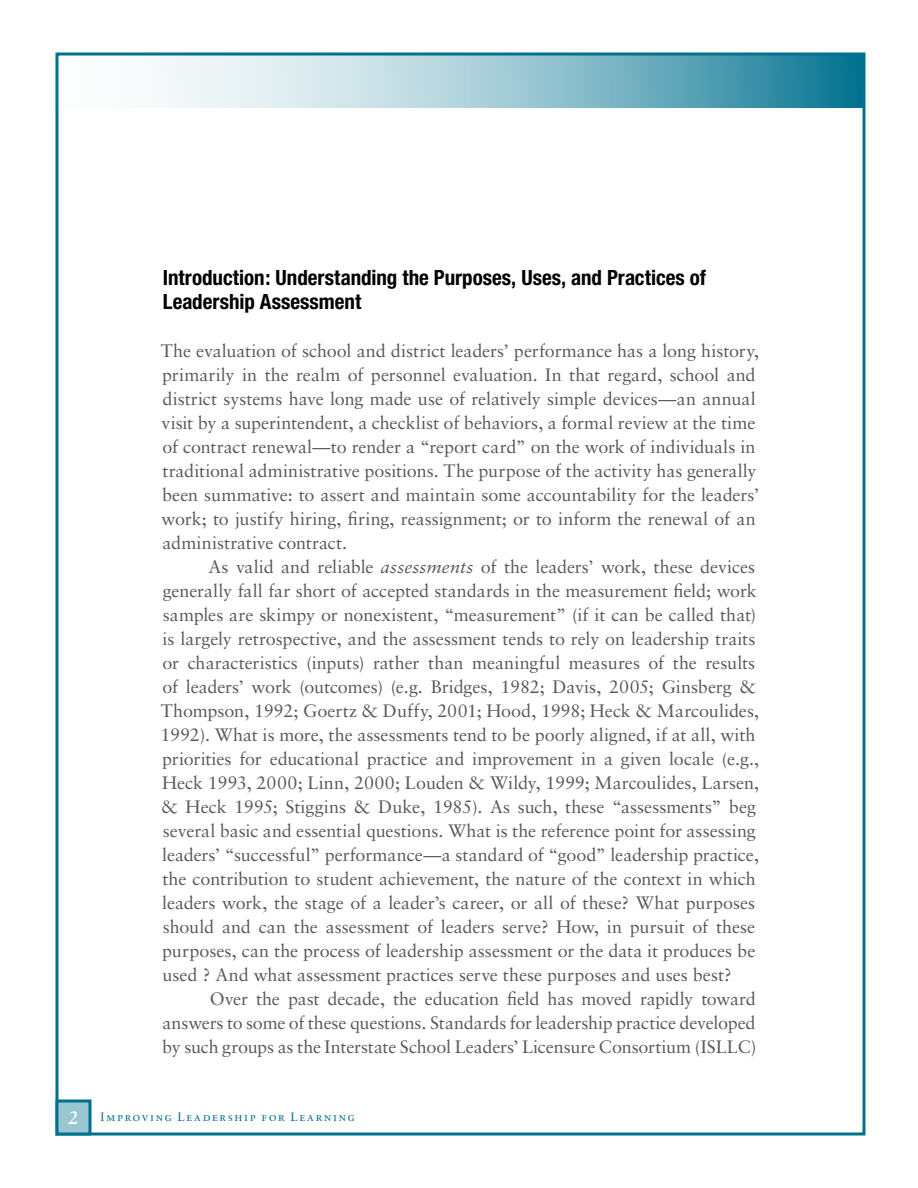
<style>
.page{position:relative;width:918px;height:1188px;background:#fff}
.page>*{position:absolute;margin:0;border:0;box-sizing:border-box;transform-origin:0 0}
.t1{font:700 condensed 21px/24px "Helvetica Neue";color:#000}
.t2{font:18px/24px "Sabon";letter-spacing:-.005em;color:#58595b}
.t3{font:12px "Sabon Roman SC";letter-spacing:.135em;color:#00718f}
.s1{font-style:italic}
</style>
<div class="page">
<svg style="left:55px;top:54px;width:807px;height:54px"></svg>
<div style="left:57px;top:1101px;width:33px;height:33px;background:#99c6d2"></div>
<div style="left:56px;top:1100px;width:36px;height:36px;border:3px solid #00718f"></div>
<p class="t1" style="left:163px;top:265px;width:545px">Introduction: Understanding the Purposes, Uses, and Practices of<br>Leadership Assessment</p>
<p class="t2" style="left:161px;top:338px;width:600px">The evaluation of school and district leaders’ performance has a long history, primarily in the realm of personnel evaluation. In that regard, school and district systems have long made use of relatively simple devices—an annual visit by a superintendent, a checklist of behaviors, a formal review at the time of contract renewal—to render a “report card” on the work of individuals in traditional administrative positions. The purpose of the activity has generally been summative: to assert and maintain some accountability for the leaders’ work; to justify hiring, firing, reassignment; or to inform the renewal of an administrative contract.</p>
<p class="t2" style="left:160px;top:554px;width:600px;text-indent:48px">As valid and reliable <span class="s1">assessments</span> of the leaders’ work, these devices generally fall far short of accepted standards in the measurement field; work samples are skimpy or nonexistent, “measurement” (if it can be called that) is largely retrospective, and the assessment tends to rely on leadership traits or characteristics (inputs) rather than meaningful measures of the results of leaders’ work (outcomes) (e.g. Bridges, 1982; Davis, 2005; Ginsberg &amp; Thompson, 1992; Goertz &amp; Duffy, 2001; Hood, 1998; Heck &amp; Marcoulides, 1992). What is more, the assessments tend to be poorly aligned, if at all, with priorities for educational practice and improvement in a given locale (e.g., Heck 1993, 2000; Linn, 2000; Louden &amp; Wildy, 1999; Marcoulides, Larsen, &amp; Heck 1995; Stiggins &amp; Duke, 1985). As such, these “assessments” beg several basic and essential questions. What is the reference point for assessing leaders’ “successful” performance—a standard of “good” leadership practice, the contribution to student achievement, the nature of the context in which leaders work, the stage of a leader’s career, or all of these? What purposes should and can the assessment of leaders serve? How, in pursuit of these purposes, can the process of leadership assessment or the data it produces be used ? And what assessment practices serve these purposes and uses best?</p>
<p class="t2" style="left:162px;top:986px;width:596px;text-align:justify;text-indent:48px">Over the past decade, the education field has moved rapidly toward answers to some of these questions. Standards for leadership practice developed by such groups as the Interstate School Leaders’ Licensure Consortium (ISLLC)</p>
<p class="t3" style="left:100px;top:1109px;width:256px">Improving Leadership for Learning</p>
</div>
